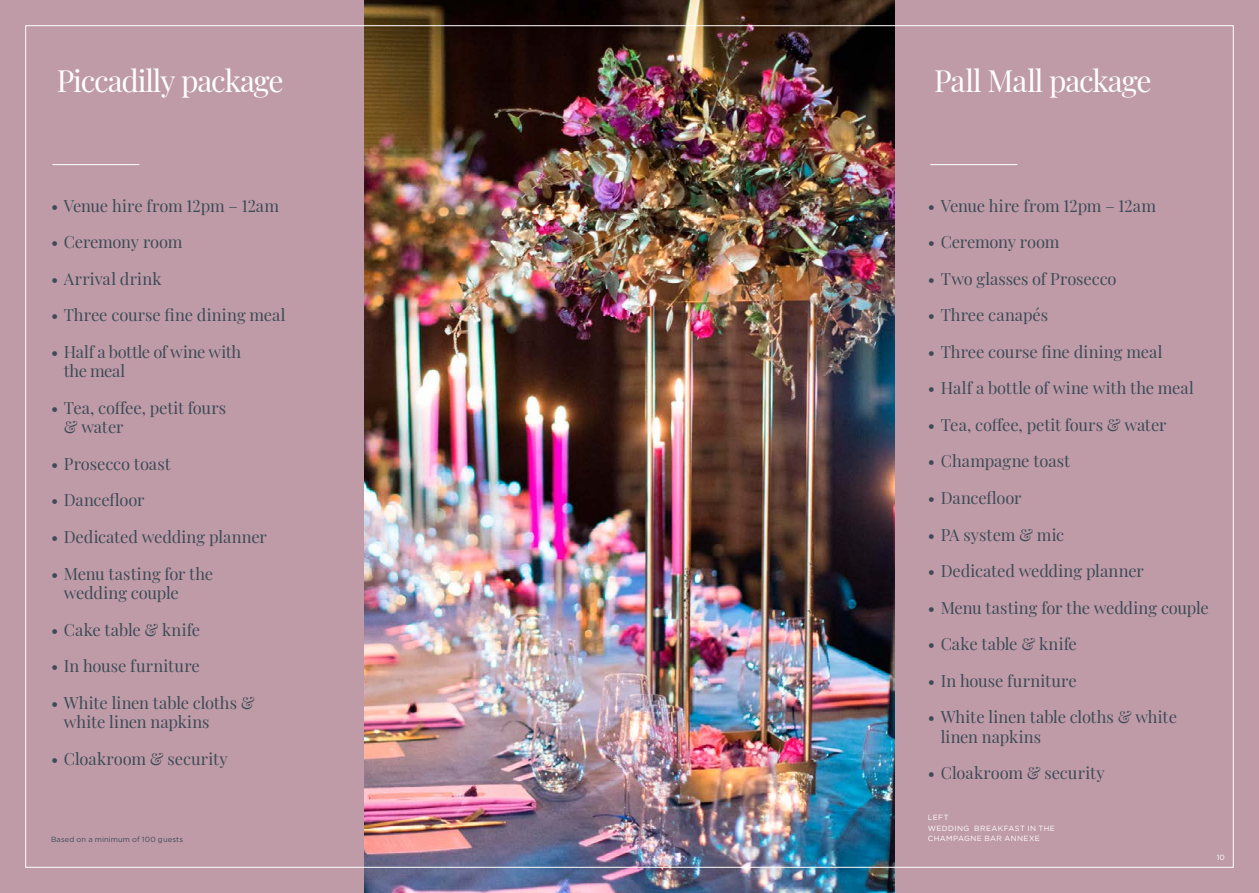
<style>
.page{position:relative;width:1259px;height:893px;background:#bf9ba7}
.page>*{position:absolute;margin:0;border:0;box-sizing:border-box;transform-origin:0 0}
.t1{font:30px "Playfair Display";letter-spacing:-.04em;color:#fff}
.t2{font:16.5px/19.5px "Playfair Display";letter-spacing:-.005em;color:#3c4b57}
.t3{font:16.5px "Playfair Display";letter-spacing:.015em;color:#3c4b57}
.t4{font:7.5px/10.5px "Gotham";letter-spacing:.055em;color:#fff}
.t5{font:7.5px "Gotham";letter-spacing:.015em;color:#3c4b57}
</style>
<div class="page">
<img style="left:365px;top:0;width:529px;height:893px">
<hr style="left:52px;top:164px;width:87px;height:1px;background:#fff">
<hr style="left:930px;top:164px;width:87px;height:1px;background:#fff">
<p class="t1" style="left:57px;top:57px;width:228px">Piccadilly package</p>
<p class="t1" style="left:934px;top:57px;width:219px">Pall Mall package</p>
<p class="t2" style="left:51px;top:195px;width:230px">• Venue hire from 12pm – 12am</p>
<p class="t2" style="left:51px;top:231px;width:133px">• Ceremony room</p>
<p class="t3" style="left:51px;top:266px;width:112px">• Arrival drink</p>
<p class="t2" style="left:51px;top:304px;width:236px">• Three course fine dining meal</p>
<p class="t2" style="left:64px;top:341px;width:179px;text-indent:-13px">• Half a bottle of wine with the meal</p>
<p class="t2" style="left:64px;top:397px;width:164px;text-indent:-13px">• Tea, coffee, petit fours &amp; water</p>
<p class="t2" style="left:51px;top:453px;width:121px">• Prosecco toast</p>
<p class="t2" style="left:51px;top:489px;width:95px">• Dancefloor</p>
<p class="t2" style="left:51px;top:526px;width:217px">• Dedicated wedding planner</p>
<p class="t2" style="left:64px;top:562px;width:151px;text-indent:-13px">• Menu tasting for the wedding couple</p>
<p class="t2" style="left:51px;top:618px;width:151px">• Cake table &amp; knife</p>
<p class="t2" style="left:51px;top:655px;width:150px">• In house furniture</p>
<p class="t2" style="left:64px;top:691px;width:192px;text-indent:-13px">• White linen table cloths &amp; white linen napkins</p>
<p class="t2" style="left:51px;top:747px;width:178px">• Cloakroom &amp; security</p>
<p class="t5" style="left:51px;top:834px;width:134px">Based on a minimum of 100 guests</p>
<p class="t2" style="left:928px;top:195px;width:230px">• Venue hire from 12pm – 12am</p>
<p class="t2" style="left:928px;top:231px;width:133px">• Ceremony room</p>
<p class="t2" style="left:928px;top:268px;width:190px">• Two glasses of Prosecco</p>
<p class="t2" style="left:928px;top:304px;width:122px">• Three canapés</p>
<p class="t2" style="left:928px;top:341px;width:236px">• Three course fine dining meal</p>
<p class="t2" style="left:928px;top:377px;width:267px">• Half a bottle of wine with the meal</p>
<p class="t2" style="left:928px;top:414px;width:240px">• Tea, coffee, petit fours &amp; water</p>
<p class="t2" style="left:928px;top:450px;width:144px">• Champagne toast</p>
<p class="t2" style="left:928px;top:487px;width:95px">• Dancefloor</p>
<p class="t2" style="left:928px;top:523px;width:138px">• PA system &amp; mic</p>
<p class="t2" style="left:928px;top:560px;width:217px">• Dedicated wedding planner</p>
<p class="t2" style="left:928px;top:596px;width:282px">• Menu tasting for the wedding couple</p>
<p class="t2" style="left:928px;top:633px;width:151px">• Cake table &amp; knife</p>
<p class="t2" style="left:928px;top:669px;width:150px">• In house furniture</p>
<p class="t2" style="left:940px;top:706px;width:238px;text-indent:-13px">• White linen table cloths &amp; white linen napkins</p>
<p class="t2" style="left:928px;top:762px;width:178px">• Cloakroom &amp; security</p>
<p class="t4" style="left:928px;top:812px;width:128px">LEFT<br>WEDDING BREAKFAST IN THE<br>CHAMPAGNE BAR ANNEXE</p>
<p class="t4" style="left:1216px;top:852px;width:10px">10</p>
</div>
